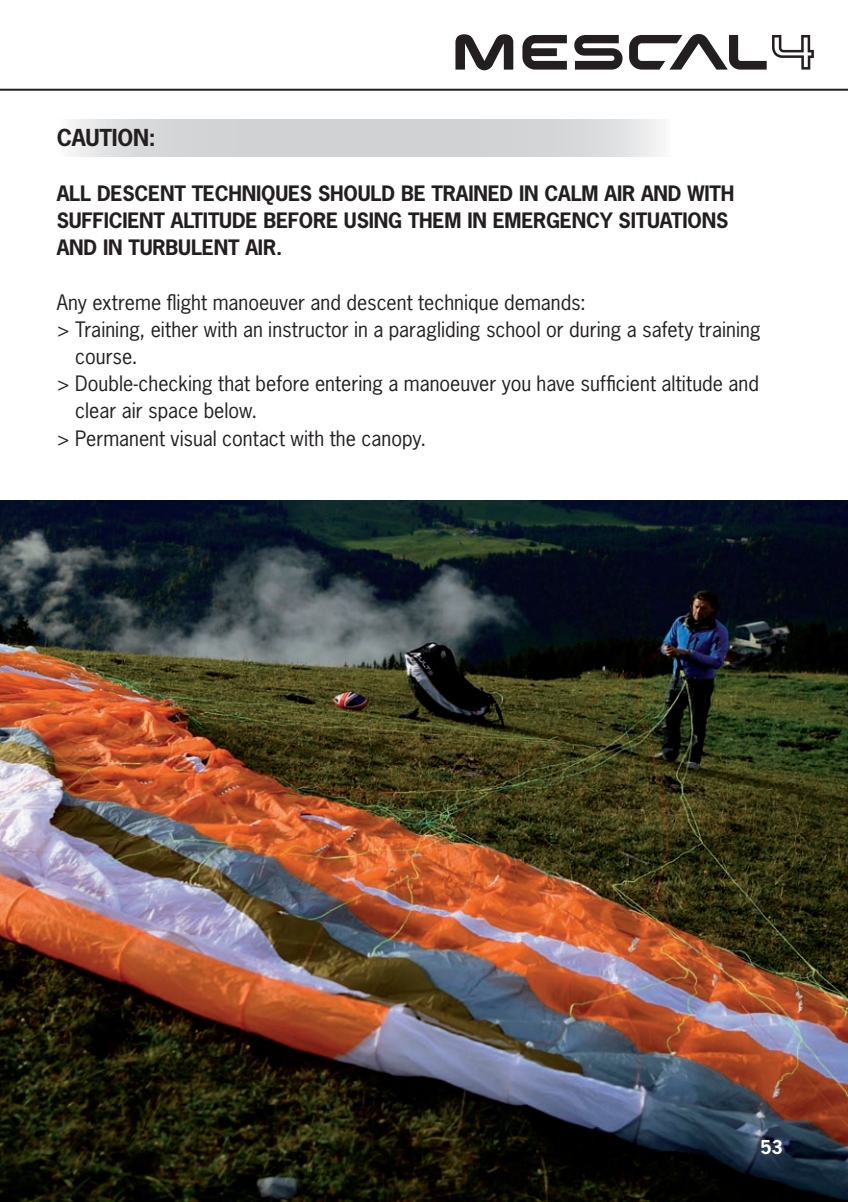
<style>
.page{position:relative;width:848px;height:1202px;background:#fff}
.page>*{position:absolute;margin:0;border:0;box-sizing:border-box;transform-origin:0 0}
.t1{font:700 22px "News Gothic";letter-spacing:-.01em;color:#231f20}
.t2{font:20px "News Gothic";color:#231f20}
.t3{font:700 20px/27.2px "News Gothic";letter-spacing:-.01em;color:#231f20}
.t4{font:700 18px "News Gothic";color:#fff}
</style>
<div class="page">
<hr style="left:0;top:89px;width:848px;height:2px;background:#231f20">
<svg style="left:455px;top:34px;width:311px;height:36px"></svg>
<svg style="left:772px;top:35px;width:41px;height:35px"></svg>
<svg style="left:71px;top:119px;width:589px;height:38px"></svg>
<img style="left:0;top:500px;width:848px;height:702px">
<p class="t1" style="left:57px;top:123px;width:100px">CAUTION:</p>
<p class="t3" style="left:57px;top:179px;width:679px">ALL DESCENT TECHNIQUES SHOULD BE TRAINED IN CALM AIR AND WITH<br>SUFFICIENT ALTITUDE BEFORE USING THEM IN EMERGENCY SITUATIONS<br>AND IN TURBULENT AIR.</p>
<p class="t2" style="left:57px;top:289px;width:531px">Any extreme flight manoeuver and descent technique demands:</p>
<p class="t2" style="left:57px;top:316px;width:705px">&gt; Training, either with an instructor in a paragliding school or during a safety training</p>
<p class="t2" style="left:75px;top:344px;width:64px">course.</p>
<p class="t2" style="left:57px;top:371px;width:703px">&gt; Double-checking that before entering a manoeuver you have sufficient altitude and</p>
<p class="t2" style="left:75px;top:398px;width:183px">clear air space below.</p>
<p class="t2" style="left:57px;top:425px;width:371px">&gt; Permanent visual contact with the canopy.</p>
<p class="t4" style="left:760px;top:1136px;width:24px">53</p>
</div>
